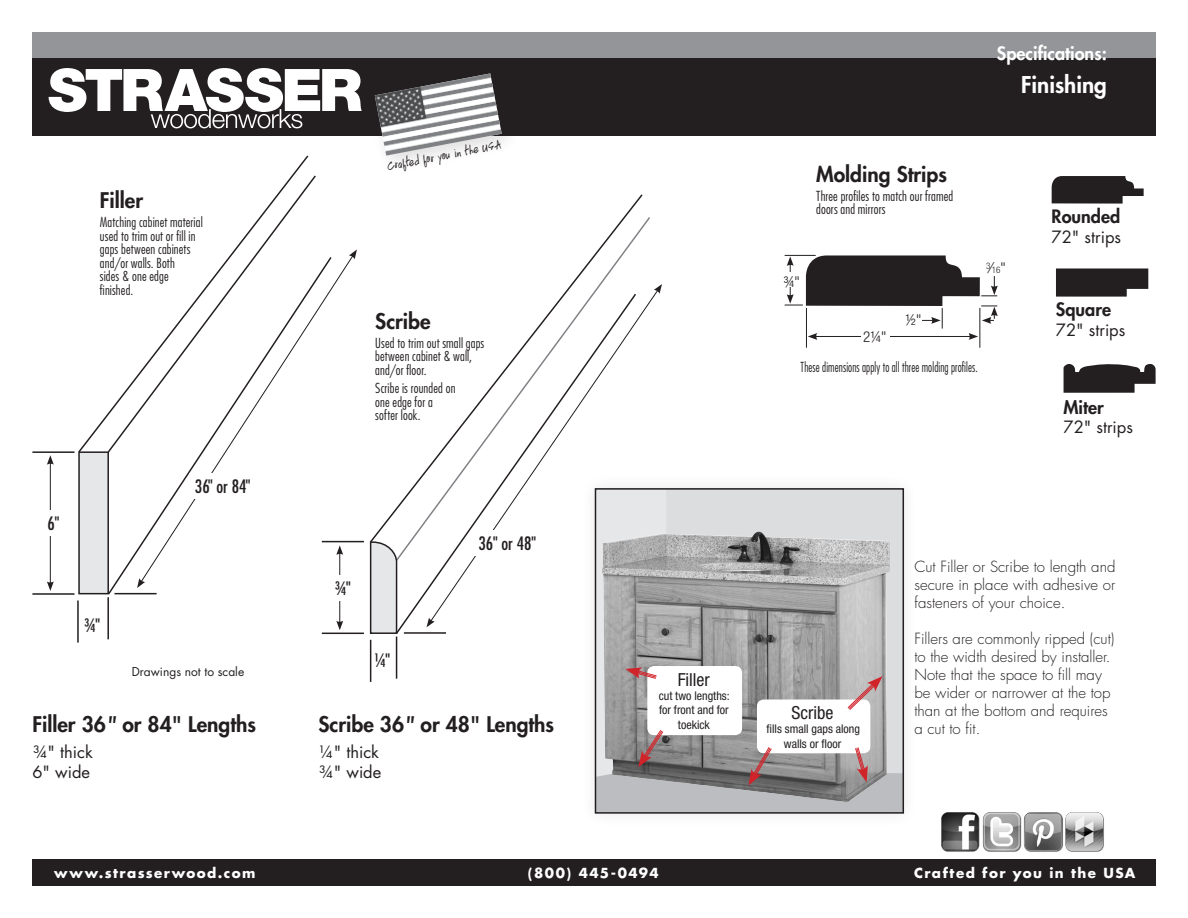
<style>
.page{position:relative;width:1188px;height:918px;background:#fff}
.page>*{position:absolute;margin:0;border:0;box-sizing:border-box;transform-origin:0 0}
.t1{font:800 22.5px "Futura";color:#fff}
.Captions{font:800 21px "Futura";color:#231f20}
.t2{font:condensed 18px "Futura";color:#231f20}
.t3{font:800 18px "Futura";color:#231f20}
.t4{font:800 18px "Futura";color:#fff}
.t5{font:condensed 18px "Helvetica Neue";color:#231f20}
.t6{font:16.5px "Futura";color:#231f20}
.t7{font:700 15.6px "Hand Script Upright";color:#231f20}
.t8{font:300 15px/18px "Futura";color:#231f20;text-align:justify}
.t9{font:300 condensed 15px "Helvetica Neue";color:#231f20}
.Captions-2{font:300 condensed 13.5px/13.5px "Futura";letter-spacing:.01em;color:#231f20}
.NUMBERS___PRICES{font:700 13.5px "Futura";letter-spacing:.11em;color:#fff}
.page_heads{font:300 condensed 13.5px "Futura";letter-spacing:.01em;color:#231f20;scale:.85 1}
.t10{font:condensed 12px/14.4px "Helvetica Neue";color:#231f20;text-align:center}
.t11{font:12px "Futura";color:#231f20}
.t12{font:300 condensed 9px "Helvetica Neue";color:#231f20}
.s1{font-size:17.55px}
.s2{font-style:italic;font-size:15px}
.s3{font-size:15px}
</style>
<div class="page">
<div style="left:32px;top:32px;width:1124px;height:27px;background:#939598"></div>
<div style="left:32px;top:59px;width:1124px;height:77px;background:#231f20"></div>
<div style="left:364px;top:63px;width:158px;height:113px;background:#231f20;opacity:.15"></div>
<img style="left:375px;top:73px;width:127px;height:83px">
<svg style="left:49px;top:68px;width:313px;height:60px"></svg>
<div style="left:32px;top:859px;width:1124px;height:27px;background:#231f20"></div>
<img style="left:941px;top:812px;width:163px;height:40px">
<div style="left:667px;top:491px;width:234px;height:282px;background:#dcdddf"></div>
<img style="left:598px;top:514px;width:298px;height:296px">
<div style="left:595px;top:488px;width:309px;height:326px;border:2px solid #231f20"></div>
<div style="left:647px;top:666px;width:95px;height:69px;background:#fff;border-radius:7px"></div>
<div style="left:757px;top:700px;width:113px;height:53px;background:#fff;border-radius:7px"></div>
<svg style="left:749px;top:747px;width:23px;height:38px"></svg>
<svg style="left:847px;top:676px;width:36px;height:34px"></svg>
<svg style="left:595px;top:489px;width:72px;height:288px;background:#aca7a8"></svg>
<svg style="left:855px;top:747px;width:13px;height:35px"></svg>
<hr style="left:50px;top:462px;width:1px;height:122px;background:#231f20">
<svg style="left:47px;top:455px;width:7px;height:10px"></svg>
<svg style="left:47px;top:581px;width:7px;height:10px"></svg>
<div style="left:36px;top:511px;width:35px;height:25px;background:#fff"></div>
<div style="left:79px;top:452px;width:29px;height:142px;background:#e6e7e9"></div>
<div style="left:78px;top:451px;width:31px;height:143px;border:2px solid #231f20"></div>
<svg style="left:106px;top:174px;width:210px;height:280px"></svg>
<svg style="left:107px;top:255px;width:50px;height:340px"></svg>
<svg style="left:140px;top:254px;width:214px;height:329px"></svg>
<svg style="left:137px;top:578px;width:8px;height:10px"></svg>
<svg style="left:349px;top:249px;width:8px;height:10px"></svg>
<div style="left:190px;top:473px;width:93px;height:25px;background:#fff"></div>
<hr style="left:114px;top:593px;width:43px;height:1px;background:#231f20">
<hr style="left:107px;top:597px;width:2px;height:42px;background:#231f20">
<hr style="left:77px;top:600px;width:2px;height:43px;background:#231f20">
<hr style="left:32px;top:593px;width:43px;height:2px;background:#231f20">
<hr style="left:32px;top:451px;width:43px;height:2px;background:#231f20">
<svg style="left:369px;top:544px;width:25px;height:90px;background:#d6d7d8"></svg>
<svg style="left:369px;top:194px;width:275px;height:350px"></svg>
<svg style="left:394px;top:292px;width:244px;height:344px"></svg>
<hr style="left:339px;top:552px;width:1px;height:71px;background:#231f20">
<svg style="left:336px;top:545px;width:7px;height:10px"></svg>
<svg style="left:336px;top:621px;width:7px;height:9px"></svg>
<div style="left:325px;top:575px;width:36px;height:25px;background:#fff"></div>
<svg style="left:430px;top:289px;width:229px;height:334px"></svg>
<svg style="left:427px;top:618px;width:8px;height:9px"></svg>
<svg style="left:654px;top:284px;width:8px;height:10px"></svg>
<hr style="left:404px;top:632px;width:42px;height:2px;background:#231f20">
<hr style="left:396px;top:637px;width:1px;height:42px;background:#231f20">
<hr style="left:370px;top:640px;width:1px;height:42px;background:#231f20">
<hr style="left:322px;top:633px;width:42px;height:1px;background:#231f20">
<hr style="left:322px;top:541px;width:42px;height:1px;background:#231f20">
<div style="left:473px;top:530px;width:86px;height:25px;background:#fff"></div>
<svg style="left:1052px;top:176px;width:92px;height:28px;background:#454243"></svg>
<svg style="left:1056px;top:269px;width:92px;height:28px;background:#343031"></svg>
<svg style="left:1064px;top:364px;width:92px;height:29px;background:#444142"></svg>
<hr style="left:979px;top:308px;width:1px;height:40px;background:#231f20">
<hr style="left:806px;top:308px;width:1px;height:40px;background:#231f20">
<svg style="left:785px;top:254px;width:213px;height:86px"></svg>
<div style="left:782px;top:272px;width:20px;height:15px;background:#fff"></div>
<p class="Captions" style="left:100px;top:187px;width:45px">Filler</p>
<p class="Captions-2" style="left:100px;top:215px;width:104px">Matching cabinet material used to trim out or fill in gaps between cabinets and/or walls. Both<br>sides &amp; one edge finished.</p>
<p class="t2" style="left:47px;top:513px;width:13px">6"</p>
<p class="t2" style="left:195px;top:475px;width:57px">36" or 84"</p>
<p class="t2" style="left:84px;top:614px;width:17px">¾"</p>
<p class="t11" style="left:132px;top:664px;width:114px">Drawings not to scale</p>
<p class="Captions" style="left:32px;top:711px;width:225px">Filler 36" or 84" Lengths</p>
<p class="t6" style="left:32px;top:742px;width:62px">¾" thick</p>
<p class="t6" style="left:32px;top:761px;width:59px">6" wide</p>
<p class="t7" style="left:387px;top:159px;width:117px;rotate:-11deg"><span class="s1">C</span>rafted for you in the <span class="s1">U</span>SA</p>
<p class="Captions" style="left:375px;top:308px;width:57px">Scribe</p>
<p class="Captions-2" style="left:375px;top:336px;width:111px">Used to trim out small gaps between cabinet &amp; wall, and/or floor.</p>
<p class="Captions-2" style="left:375px;top:382px;width:82px">Scribe is rounded on one edge for a softer look.</p>
<p class="t2" style="left:335px;top:577px;width:17px">¾"</p>
<p class="t2" style="left:374px;top:650px;width:17px">¼"</p>
<p class="t2" style="left:478px;top:532px;width:59px">36" or 48"</p>
<p class="Captions" style="left:319px;top:711px;width:237px">Scribe 36" or 48" Lengths</p>
<p class="t6" style="left:319px;top:742px;width:62px">¼" thick</p>
<p class="t6" style="left:319px;top:761px;width:64px">¾" wide</p>
<p class="t4" style="left:997px;top:42px;width:111px">Specifications:</p>
<p class="t1" style="left:1021px;top:71px;width:87px">Finishing</p>
<p class="Captions" style="left:816px;top:161px;width:132px">Molding Strips</p>
<p class="Captions-2" style="left:816px;top:189px;width:139px">Three profiles to match our framed doors and mirrors</p>
<p class="t9" style="left:784px;top:273px;width:18px">¾"</p>
<p class="t12" style="left:986px;top:265px;width:21px">3<span class="s2">/</span>16<span class="s3">"</span></p>
<p class="t9" style="left:863px;top:328px;width:25px">2¼"</p>
<p class="t9" style="left:906px;top:311px;width:18px">½"</p>
<p class="page_heads" style="left:801px;top:359px;width:210px">These dimensions apply to all three molding profiles.</p>
<p class="t3" style="left:1052px;top:205px;width:70px">Rounded</p>
<p class="t6" style="left:1052px;top:227px;width:71px">72" strips</p>
<p class="t3" style="left:1056px;top:298px;width:57px">Square</p>
<p class="t6" style="left:1056px;top:319px;width:71px">72" strips</p>
<p class="t3" style="left:1064px;top:395px;width:42px">Miter</p>
<p class="t6" style="left:1064px;top:417px;width:71px">72" strips</p>
<p class="t5" style="left:678px;top:669px;width:34px">Filler</p>
<p class="t10" style="left:659px;top:688px;width:73px">cut two lengths: for front and for toekick</p>
<p class="t5" style="left:792px;top:702px;width:43px">Scribe</p>
<p class="t10" style="left:767px;top:722px;width:95px">fills small gaps along walls or floor</p>
<p class="t8" style="left:914px;top:558px;width:203px">Cut Filler or Scribe to length and secure in place with adhesive or fasteners of your choice.</p>
<p class="t8" style="left:914px;top:630px;width:202px;text-align:left">Fillers are commonly ripped (cut) to the width desired by installer.<br>Note that the space to fill may be wider or narrower at the top than at the bottom and requires a cut to fit.</p>
<p class="NUMBERS___PRICES" style="left:54px;top:864px;width:203px">www.strasserwood.com</p>
<p class="NUMBERS___PRICES" style="left:528px;top:864px;width:132px">(800) 445-0494</p>
<p class="NUMBERS___PRICES" style="left:914px;top:864px;width:223px">Crafted for you in the USA</p>
</div>
